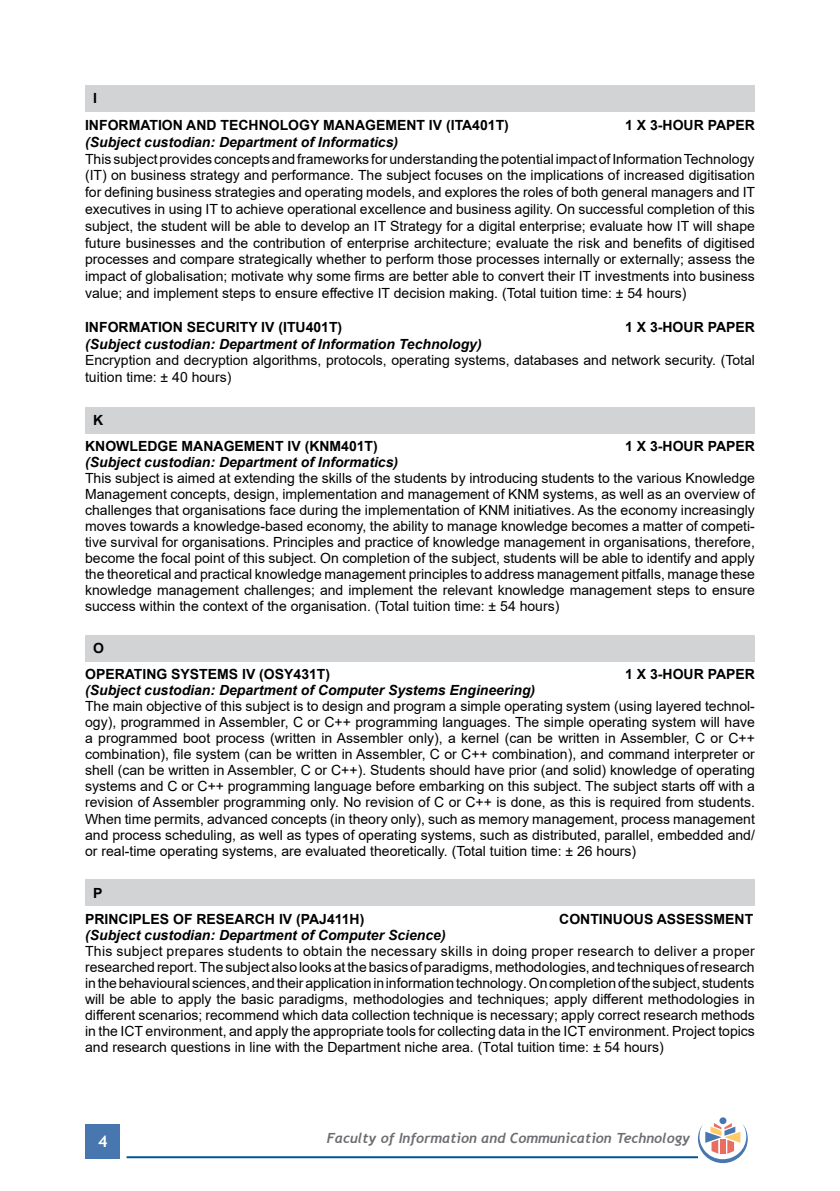
<style>
.page{position:relative;width:840px;height:1191px;background:#fff}
.page>*{position:absolute;margin:0;border:0;box-sizing:border-box;transform-origin:0 0}
.t1{font:700 16px "Trebuchet MS";color:#fff}
.t2{font:14px/16px "Arial";color:#000;text-align:justify}
.t3{font:700 14px/26px "Arial";color:#000}
.t4{font:italic 700 14px "Arial";color:#000}
.t5{font:italic 700 14px "Trebuchet";color:#6d6e71}
</style>
<div class="page">
<div style="left:86px;top:1124px;width:34px;height:34px;background:#4777ae"></div>
<hr style="left:126px;top:1156px;width:571px;height:2px;background:#005596">
<div style="left:719px;top:1117px;width:7px;height:7px;background:#4777ae;border-radius:50%"></div>
<svg style="left:697px;top:1123px;width:50px;height:40px"></svg>
<div style="left:85px;top:85px;width:669px;height:26px;background:#d1d3d4"></div>
<div style="left:85px;top:407px;width:669px;height:26px;background:#d1d3d4"></div>
<div style="left:85px;top:635px;width:669px;height:26px;background:#d1d3d4"></div>
<div style="left:85px;top:879px;width:669px;height:26px;background:#d1d3d4"></div>
<p class="t3" style="left:85px;top:85px;width:425px;line-height:26.8px;text-indent:8px">I<br>INFORMATION AND TECHNOLOGY MANAGEMENT IV (ITA401T)</p>
<p class="t3" style="left:624px;top:112px;width:131px">1 X 3-HOUR PAPER</p>
<p class="t4" style="left:85px;top:133px;width:314px">(Subject custodian: Department of Informatics)</p>
<p class="t2" style="left:85px;top:150px;width:671px;line-height:16.8px">This subject provides concepts and frameworks for understanding the potential impact of Information Technology (IT) on business strategy and performance. The subject focuses on the implications of increased digitisation for defining business strategies and operating models, and explores the roles of both general managers and IT executives in using IT to achieve operational excellence and business agility. On successful completion of this subject, the student will be able to develop an IT Strategy for a digital enterprise; evaluate how IT will shape future businesses and the contribution of enterprise architecture; evaluate the risk and benefits of digitised processes and compare strategically whether to perform those processes internally or externally; assess the impact of globalisation; motivate why some firms are better able to convert their IT investments into business value; and implement steps to ensure effective IT decision making. (Total tuition time: ± 54 hours)</p>
<p class="t3" style="left:85px;top:314px;width:258px">INFORMATION SECURITY IV (ITU401T)</p>
<p class="t3" style="left:624px;top:314px;width:131px">1 X 3-HOUR PAPER</p>
<p class="t4" style="left:85px;top:334px;width:398px">(Subject custodian: Department of Information Technology)</p>
<p class="t2" style="left:85px;top:352px;width:671px;line-height:16.8px">Encryption and decryption algorithms, protocols, operating systems, databases and network security. (Total tuition time: ± 40 hours)</p>
<p class="t3" style="left:85px;top:407px;width:294px;text-indent:8px">K<br>KNOWLEDGE MANAGEMENT IV (KNM401T)</p>
<p class="t3" style="left:624px;top:433px;width:131px">1 X 3-HOUR PAPER</p>
<p class="t4" style="left:85px;top:453px;width:314px">(Subject custodian: Department of Informatics)</p>
<p class="t2" style="left:85px;top:470px;width:671px">This subject is aimed at extending the skills of the students by introducing students to the various Knowledge Management concepts, design, implementation and management of KNM systems, as well as an overview of challenges that organisations face during the implementation of KNM initiatives. As the economy increasingly moves towards a knowledge-based economy, the ability to manage knowledge becomes a matter of competi&shy;tive survival for organisations. Principles and practice of knowledge management in organisations, therefore, become the focal point of this subject. On completion of the subject, students will be able to identify and apply the theoretical and practical knowledge management principles to address management pitfalls, manage these knowledge management challenges; and implement the relevant knowledge management steps to ensure success within the context of the organisation. (Total tuition time: ± 54 hours)</p>
<p class="t3" style="left:85px;top:635px;width:246px;text-indent:8px">O<br>OPERATING SYSTEMS IV (OSY431T)</p>
<p class="t3" style="left:624px;top:661px;width:131px">1 X 3-HOUR PAPER</p>
<p class="t4" style="left:85px;top:681px;width:451px">(Subject custodian: Department of Computer Systems Engineering)</p>
<p class="t2" style="left:85px;top:698px;width:671px">The main objective of this subject is to design and program a simple operating system (using layered technol&shy;ogy), programmed in Assembler, C or C++ programming languages. The simple operating system will have a programmed boot process (written in Assembler only), a kernel (can be written in Assembler, C or C++ combination), file system (can be written in Assembler, C or C++ combination), and command interpreter or shell (can be written in Assembler, C or C++). Students should have prior (and solid) knowledge of operating systems and C or C++ programming language before embarking on this subject. The subject starts off with a revision of Assembler programming only. No revision of C or C++ is done, as this is required from students.<br>When time permits, advanced concepts (in theory only), such as memory management, process management and process scheduling, as well as types of operating systems, such as distributed, parallel, embedded and/ or real-time operating systems, are evaluated theoretically. (Total tuition time: ± 26 hours)</p>
<p class="t3" style="left:85px;top:880px;width:281px;text-indent:8px">P<br>PRINCIPLES OF RESEARCH IV (PAJ411H)</p>
<p class="t3" style="left:559px;top:906px;width:195px">CONTINUOUS ASSESSMENT</p>
<p class="t4" style="left:85px;top:925px;width:362px">(Subject custodian: Department of Computer Science)</p>
<p class="t2" style="left:85px;top:942px;width:671px">This subject prepares students to obtain the necessary skills in doing proper research to deliver a proper researched report. The subject also looks at the basics of paradigms, methodologies, and techniques of research in the behavioural sciences, and their application in information technology. On completion of the subject, students will be able to apply the basic paradigms, methodologies and techniques; apply different methodologies in different scenarios; recommend which data collection technique is necessary; apply correct research methods in the ICT environment, and apply the appropriate tools for collecting data in the ICT environment. Project topics and research questions in line with the Department niche area. (Total tuition time: ± 54 hours)</p>
<p class="t1" style="left:98px;top:1131px;width:11px">4</p>
<p class="t5" style="left:326px;top:1129px;width:365px">Faculty of Information and Communication Technology</p>
</div>
